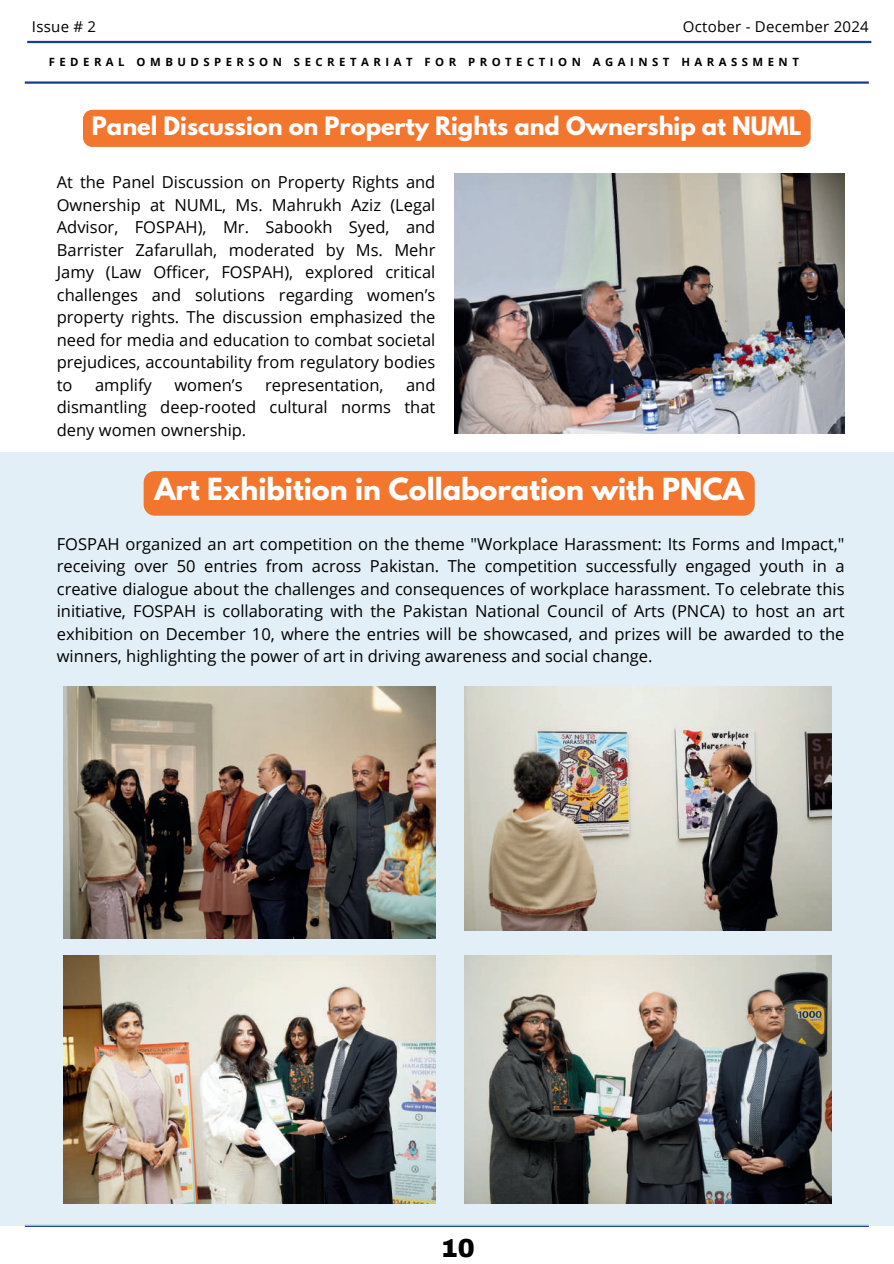
<style>
.page{position:relative;width:894px;height:1264px;background:#fff}
.page>*{position:absolute;margin:0;border:0;box-sizing:border-box;transform-origin:0 0}
.t1{font:700 27px "League Spartan";color:#fff}
.t2{font:900 25.5px "Archivo";color:#000}
.t3{font:700 22.5px "League Spartan";color:#fff}
.t4{font:16.5px/22.5px "Open Sans";color:#000;text-align:justify}
.t5{font:15px "Open Sans";letter-spacing:.015em;color:#000}
.t6{font:700 11.4px "Open Sans";letter-spacing:.395em;color:#000}
</style>
<div class="page">
<hr style="left:27px;top:41px;width:844px;height:2px;background:#163e8f">
<hr style="left:25px;top:81px;width:843px;height:3px;background:#163e8f">
<hr style="left:25px;top:1224px;width:843px;height:2px;background:#163e8f">
<div style="left:0;top:452px;width:893px;height:773px;background:#e2eff6"></div>
<img style="left:454px;top:173px;width:390px;height:260px">
<img style="left:63px;top:686px;width:372px;height:252px">
<img style="left:464px;top:686px;width:367px;height:244px">
<img style="left:63px;top:955px;width:373px;height:248px">
<img style="left:464px;top:955px;width:367px;height:248px">
<div style="left:144px;top:471px;width:610px;height:44px;background:#f3762f"></div>
<div style="left:83px;top:110px;width:727px;height:37px;background:#f3762f"></div>
<p class="t5" style="left:32px;top:16px;width:66px">Issue # 2</p>
<p class="t5" style="left:682px;top:16px;width:187px">October - December 2024</p>
<p class="t6" style="left:49px;top:54px;width:751px">FEDERAL OMBUDSPERSON SECRETARIAT FOR PROTECTION AGAINST HARASSMENT</p>
<h3 class="t3" style="left:92px;top:108px;width:711px">Panel Discussion on Property Rights and Ownership at NUML</h3>
<p class="t4" style="left:57px;top:170px;width:380px">At the Panel Discussion on Property Rights and Ownership at NUML, Ms. Mahrukh Aziz (Legal Advisor, FOSPAH), Mr. Sabookh Syed, and Barrister Zafarullah, moderated by Ms. Mehr Jamy (Law Officer, FOSPAH), explored critical challenges and solutions regarding women’s property rights. The discussion emphasized the need for media and education to combat societal prejudices, accountability from regulatory bodies to</p>
<p class="t4" style="left:95px;top:373px;width:58px">amplify</p>
<p class="t4" style="left:174px;top:373px;width:70px">women’s</p>
<p class="t4" style="left:265px;top:373px;width:120px">representation,</p>
<p class="t4" style="left:57px;top:373px;width:380px;text-indent:349px">and dismantling deep-rooted cultural norms that deny women ownership.</p>
<h1 class="t1" style="left:154px;top:468px;width:590px">Art Exhibition in Collaboration with PNCA</h1>
<p class="t4" style="left:57px;top:532px;width:789px">FOSPAH organized an art competition on the theme "Workplace Harassment: Its Forms and Impact," receiving over 50 entries from across Pakistan. The competition successfully engaged youth in a creative dialogue about the challenges and consequences of workplace harassment. To celebrate this initiative, FOSPAH is collaborating with the Pakistan National Council of Arts (PNCA) to host an art exhibition on December 10, where the entries will be showcased, and prizes will be awarded to the winners, highlighting the power of art in driving awareness and social change.</p>
<h2 class="t2" style="left:440px;top:1232px;width:36px">10</h2>
</div>
